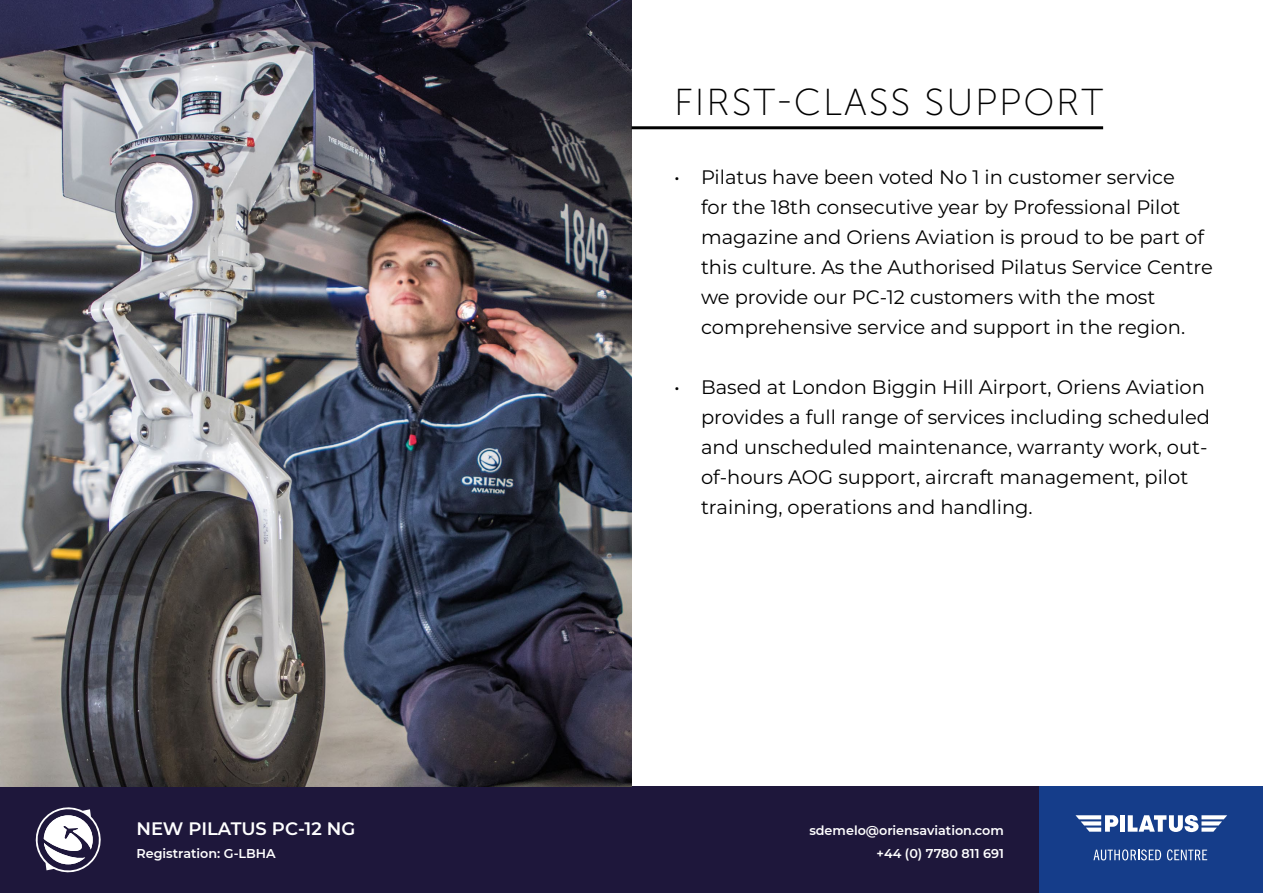
<style>
.page{position:relative;width:1263px;height:893px;background:#fff}
.page>*{position:absolute;margin:0;border:0;box-sizing:border-box;transform-origin:0 0}
.t1{font:37.5px "Museo Sans 100";letter-spacing:.05em;color:#000}
.t2{font:19.5px/30px "Montserrat";color:#000}
.t3{font:600 18px "Montserrat";color:#fff}
.t4{font:600 12.75px/22.5px "Montserrat";color:#fff;text-align:right}
</style>
<div class="page">
<div style="left:0;top:787px;width:1263px;height:106px;background:#1e173b"></div>
<div style="left:1040px;top:787px;width:223px;height:106px;background:#153d8a"></div>
<div style="left:1120px;top:815px;width:5px;height:17px;background:#fff"></div>
<svg style="left:1075px;top:815px;width:43px;height:17px"></svg>
<svg style="left:1128px;top:815px;width:99px;height:17px"></svg>
<svg style="left:1093px;top:849px;width:68px;height:11px"></svg>
<svg style="left:1167px;top:849px;width:40px;height:11px"></svg>
<svg style="left:35px;top:807px;width:66px;height:66px"></svg>
<img style="left:0;top:0;width:631px;height:787px">
<hr style="left:631px;top:126px;width:472px;height:3px;background:#000">
<p class="t3" style="left:136px;top:816px;width:220px">NEW PILATUS PC-12 NG</p>
<p class="t4" style="left:136px;top:841px;width:141px">Registration: G-LBHA</p>
<h1 class="t1" style="left:674px;top:83px;width:431px">FIRST-CLASS SUPPORT</h1>
<p class="t2" style="left:701px;top:162px;width:513px;text-indent:-27px">• Pilatus have been voted No 1 in customer service<br>for the 18th consecutive year by Professional Pilot magazine and Oriens Aviation is proud to be part of this culture. As the Authorised Pilatus Service Centre we provide our PC-12 customers with the most comprehensive service and support in the region.</p>
<p class="t2" style="left:701px;top:372px;width:511px;text-indent:-27px">• Based at London Biggin Hill Airport, Oriens Aviation provides a full range of services including scheduled and unscheduled maintenance, warranty work, out&shy;of-hours AOG support, aircraft management, pilot training, operations and handling.</p>
<p class="t4" style="left:809px;top:819px;width:196px">sdemelo@oriensaviation.com +44 (0) 7780 811 691</p>
</div>
